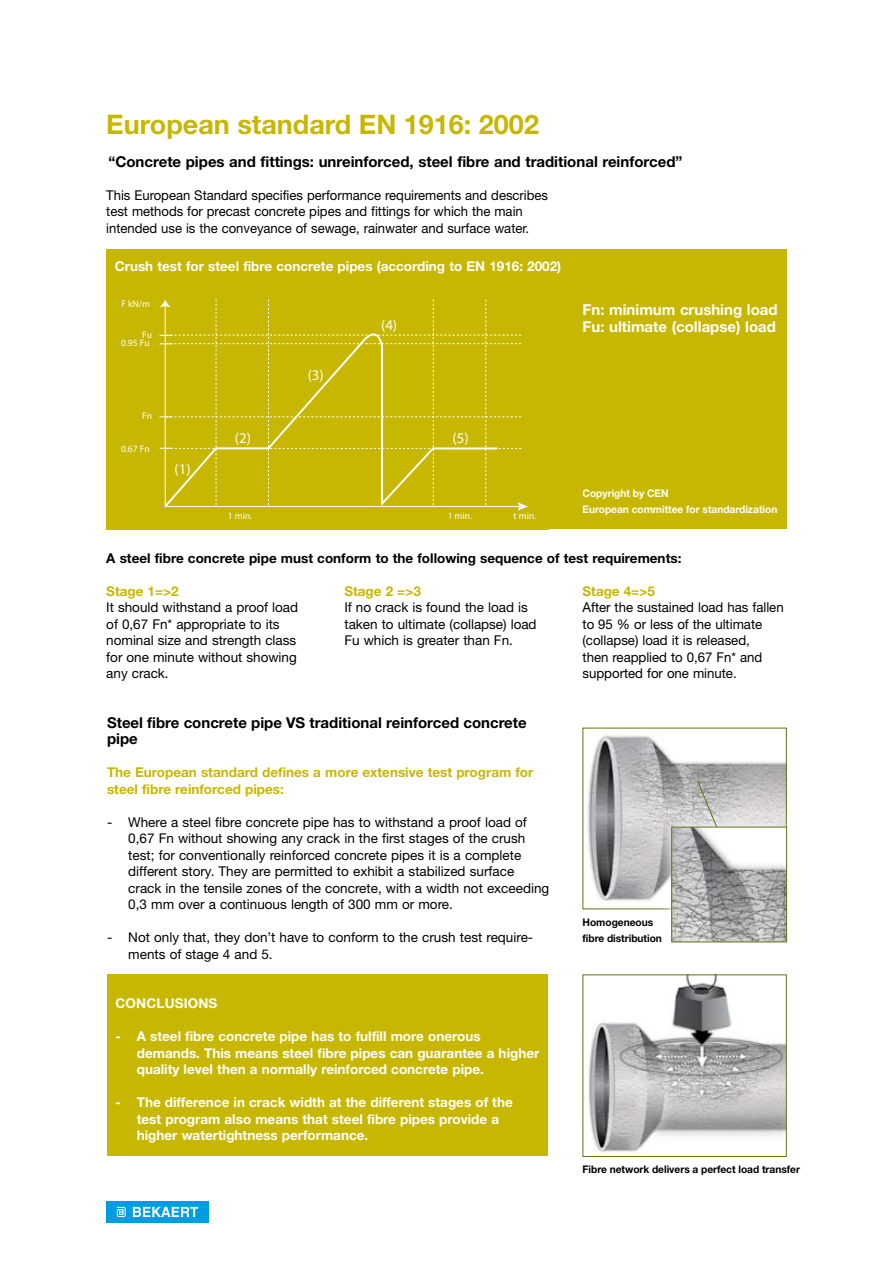
<style>
.page{position:relative;width:893px;height:1263px;background:#fff}
.page>*{position:absolute;margin:0;border:0;box-sizing:border-box;transform-origin:0 0}
.t1{font:700 27px "Helvetica Neue LT Std";color:#c8b700}
.t2{font:700 15px/16.5px "Helvetica Neue LT Std";color:#000}
.t3{font:700 15px/16.5px "Helvetica Neue LT Std";color:#fff}
.t4{font:700 14.85px/16.4px "Helvetica Neue";color:#fff}
.t5{font:500 14.85px "Helvetica Neue";color:#fff}
.t6{font:13.5px/16.5px "Helvetica Neue LT Std";color:#000}
.t7{font:700 13.5px/16.5px "Helvetica Neue LT Std";color:#fff}
.t8{font:700 13.5px/16.5px "Helvetica Neue LT Std";color:#c8b700}
.t9{font:700 13.5px "Helvetica Neue LT Std";color:#000}
.t10{font:700 13.35px "Helvetica Neue";color:#fff}
.t11{font:700 10.5px/16.5px "Helvetica Neue LT Std";letter-spacing:-.005em;color:#000}
.t12{font:700 10.5px/16.5px "Helvetica Neue LT Std";letter-spacing:-.005em;color:#fff}
.t13{font:700 10.35px/16.4px "Helvetica Neue";color:#fff}
.t14{font:500 9.6px/8.9px "Helvetica Neue";color:#fff;text-align:right}
</style>
<div class="page">
<div style="left:106px;top:1201px;width:102px;height:21px;background:#009ee0"></div>
<svg style="left:117px;top:1207px;width:9px;height:10px"></svg>
<svg style="left:133px;top:1207px;width:65px;height:10px"></svg>
<div style="left:107px;top:974px;width:441px;height:182px;background:#c8b700"></div>
<div style="left:106px;top:249px;width:681px;height:280px;background:#c8b700"></div>
<div style="left:106px;top:282px;width:443px;height:248px;background:#c8b700"></div>
<svg style="left:159px;top:300px;width:369px;height:211px"></svg>
<img style="left:587px;top:735px;width:198px;height:166px">
<img style="left:588px;top:976px;width:197px;height:176px">
<div style="left:583px;top:974px;width:204px;height:183px;border:1px solid #5a7713"></div>
<svg style="left:659px;top:814px;width:129px;height:129px"></svg>
<img style="left:673px;top:829px;width:112px;height:111px">
<div style="left:671px;top:827px;width:116px;height:115px;border:1px solid #5a7713"></div>
<svg style="left:697px;top:781px;width:20px;height:47px"></svg>
<h1 class="t1" style="left:106px;top:107px;width:434px">European standard EN 1916: 2002</h1>
<p class="t2" style="left:108px;top:153px;width:575px">“Concrete pipes and fittings: unreinforced, steel fibre and traditional reinforced”</p>
<p class="t6" style="left:106px;top:186px;width:443px">This European Standard specifies performance requirements and describes test methods for precast concrete pipes and fittings for which the main intended use is the conveyance of sewage, rainwater and surface water.</p>
<p class="t7" style="left:115px;top:258px;width:448px">Crush test for steel fibre concrete pipes (according to EN 1916: 2002)</p>
<p class="t10" style="left:109px;top:264px;width:444px">Crush test for steel fibre concrete pipes (according to EN 1916: 2002)</p>
<p class="t14" style="left:121px;top:299px;width:30px">F kN/m</p>
<p class="t14" style="left:121px;top:330px;width:33px">Fu<br>0.95 Fu</p>
<p class="t5" style="left:308px;top:365px;width:18px">(3)</p>
<p class="t5" style="left:381px;top:316px;width:18px">(4)</p>
<p class="t3" style="left:583px;top:301px;width:197px">Fn: minimum crushing load<br>Fu: ultimate (collapse) load</p>
<p class="t4" style="left:573px;top:306px;width:195px">Fn: minimum crushing load<br>Fu: ultimate (collapse) load</p>
<p class="t14" style="left:142px;top:411px;width:11px">Fn</p>
<p class="t14" style="left:121px;top:444px;width:30px">0.67 Fn</p>
<p class="t5" style="left:175px;top:460px;width:18px">(1)</p>
<p class="t5" style="left:235px;top:429px;width:18px">(2)</p>
<p class="t5" style="left:452px;top:429px;width:18px">(5)</p>
<p class="t14" style="left:228px;top:511px;width:26px">1 min.</p>
<p class="t14" style="left:448px;top:511px;width:26px">1 min.</p>
<p class="t14" style="left:514px;top:511px;width:24px">t min.</p>
<p class="t12" style="left:583px;top:484px;width:196px">Copyright by CEN<br>European committee for standardization</p>
<p class="t13" style="left:573px;top:487px;width:195px">Copyright by CEN<br>European committee for standardization</p>
<p class="t9" style="left:106px;top:549px;width:577px">A steel fibre concrete pipe must conform to the following sequence of test requirements:</p>
<p class="t8" style="left:106px;top:582px;width:74px">Stage 1=&gt;2</p>
<p class="t6" style="left:106px;top:599px;width:193px">It should withstand a proof load of 0,67 Fn* appropriate to its nominal size and strength class for one minute without showing any crack.</p>
<p class="t8" style="left:344px;top:582px;width:78px">Stage 2 =&gt;3</p>
<p class="t6" style="left:344px;top:599px;width:194px">If no crack is found the load is taken to ultimate (collapse) load<br>Fu which is greater than Fn.</p>
<p class="t2" style="left:107px;top:714px;width:421px">Steel fibre concrete pipe VS traditional reinforced concrete pipe</p>
<p class="t8" style="left:107px;top:764px;width:428px">The European standard defines a more extensive test program for steel fibre reinforced pipes:</p>
<p class="t6" style="left:128px;top:813px;width:422px;text-indent:-21px">- Where a steel fibre concrete pipe has to withstand a proof load of 0,67 Fn without showing any crack in the first stages of the crush test; for conventionally reinforced concrete pipes it is a complete different story. They are permitted to exhibit a stabilized surface crack in the tensile zones of the concrete, with a width not exceeding 0,3 mm over a continuous length of 300 mm or more.</p>
<p class="t6" style="left:128px;top:929px;width:406px;text-indent:-21px">- Not only that, they don’t have to conform to the crush test require&shy;ments of stage 4 and 5.</p>
<p class="t7" style="left:116px;top:995px;width:22px">Conc</p>
<p class="t7" style="left:157px;top:995px;width:28px">lusions</p>
<p class="t7" style="left:137px;top:1028px;width:404px;text-indent:-21px">- A steel fibre concrete pipe has to fulfill more onerous demands. This means steel fibre pipes can guarantee a higher quality level then a normally reinforced concrete pipe.</p>
<p class="t7" style="left:137px;top:1094px;width:378px;text-indent:-21px">- The difference in crack width at the different stages of the test program also means that steel fibre pipes provide a higher watertightness performance.</p>
<p class="t8" style="left:583px;top:582px;width:74px">Stage 4=&gt;5</p>
<p class="t6" style="left:583px;top:599px;width:203px">After the sustained load has fallen to 95 % or less of the ultimate (collapse) load it is released,<br>then reapplied to 0,67 Fn* and supported for one minute.</p>
<p class="t11" style="left:583px;top:913px;width:81px">Homogeneous fibre distribution</p>
<p class="t11" style="left:583px;top:1161px;width:219px">Fibre network delivers a perfect load transfer</p>
</div>
